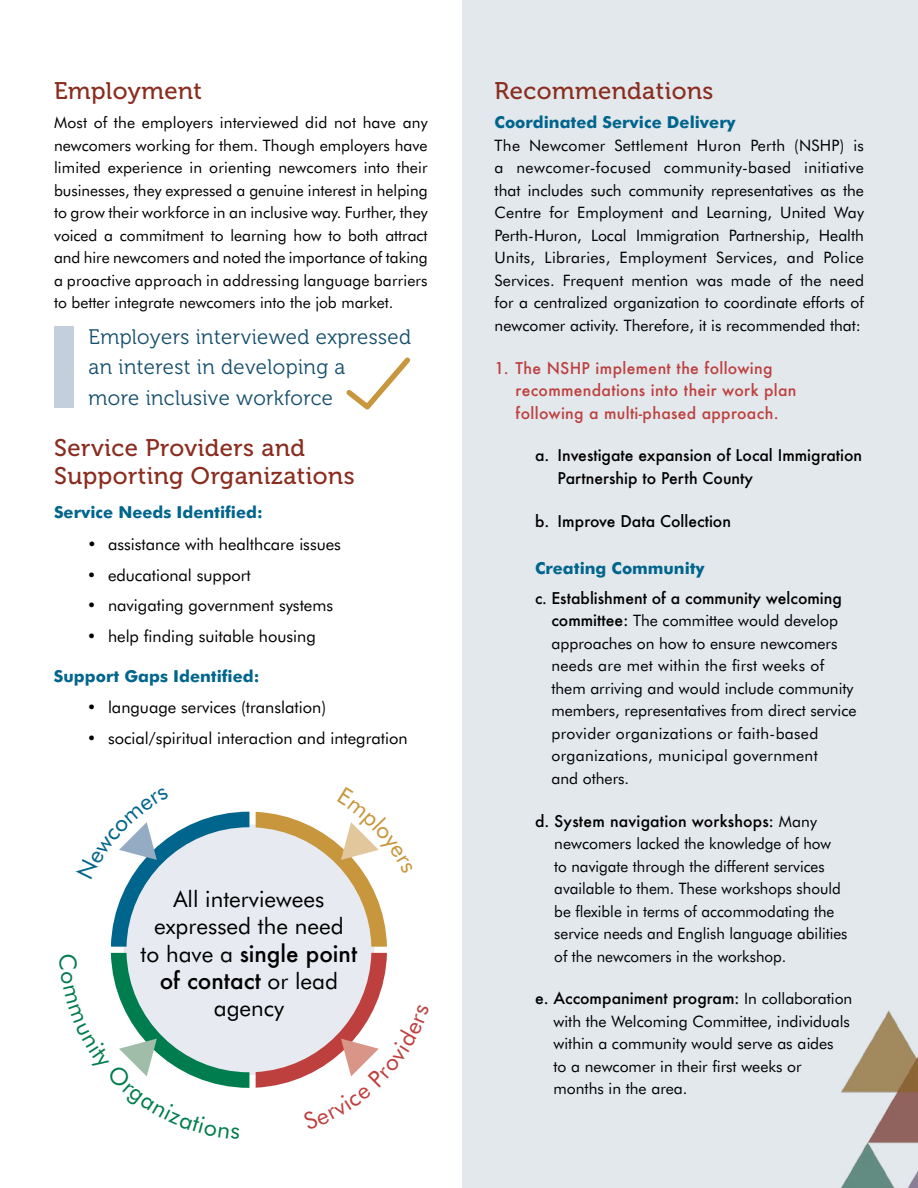
<style>
.page{position:relative;width:918px;height:1188px;background:#fff}
.page>*{position:absolute;margin:0;border:0;box-sizing:border-box;transform-origin:0 0}
.t1{font:24px/28.5px "Museo 500";letter-spacing:.02em;color:#8a2d1f}
.t2{font:22.65px/27.2px "Futura BT";color:#000;text-align:center}
.t3{font:21px/30px "Museo 300";letter-spacing:.02em;color:#134d6b}
.t4{font:16.5px "Futura BT";color:#000}
.t5{font:700 16.5px "Futura BT";color:#00658c}
.t6{font:15.75px/22.5px "Futura BT";color:#000}
.t7{font:500 15.75px/22.5px "Futura";letter-spacing:.02em;color:#bd403e}
.t8{font:500 15.75px/22.5px "Futura";color:#000}
.s1{font-family:"Futura";font-weight:500}
</style>
<div class="page">
<div style="left:462px;top:0;width:456px;height:1188px;background:#e3e8ed"></div>
<div style="left:54px;top:326px;width:19px;height:82px;background:#c4cfdc"></div>
<div style="left:123px;top:824px;width:251px;height:251px;background:#e7ebf1;border-radius:50%"></div>
<svg style="left:346px;top:357px;width:65px;height:53px"></svg>
<svg style="left:110px;top:811px;width:139px;height:136px"></svg>
<svg style="left:256px;top:811px;width:131px;height:136px"></svg>
<svg style="left:256px;top:953px;width:131px;height:135px"></svg>
<svg style="left:110px;top:953px;width:139px;height:135px"></svg>
<p class="t1" style="left:54px;top:77px;width:150px">Employment</p>
<p class="t6" style="left:54px;top:111px;width:375px;text-align:justify">Most of the employers interviewed did not have any newcomers working for them. Though employers have limited experience in orienting newcomers into their businesses, they expressed a genuine interest in helping to grow their workforce in an inclusive way. Further, they voiced a commitment to learning how to both attract and hire newcomers and noted the importance of taking a proactive approach in addressing language barriers to better integrate newcomers into the job market.</p>
<p class="t3" style="left:89px;top:323px;width:324px">Employers interviewed expressed an interest in developing a<br>more inclusive workforce</p>
<p class="t1" style="left:54px;top:434px;width:302px">Service Providers and<br>Supporting Organizations</p>
<p class="t5" style="left:54px;top:502px;width:210px">Service Needs Identified:</p>
<p class="t4" style="left:87px;top:534px;width:255px">• assistance with healthcare issues</p>
<p class="t4" style="left:87px;top:565px;width:165px">• educational support</p>
<p class="t4" style="left:87px;top:595px;width:248px">• navigating government systems</p>
<p class="t4" style="left:87px;top:626px;width:230px">• help finding suitable housing</p>
<p class="t5" style="left:54px;top:666px;width:207px">Support Gaps Identified:</p>
<p class="t4" style="left:87px;top:697px;width:241px">• language services (translation)</p>
<p class="t4" style="left:87px;top:728px;width:322px">• social/spiritual interaction and integration</p>
<p class="t2" style="left:141px;top:885px;width:218px">All interviewees expressed the need<br>to have a <span class="s1">single point of contact</span> or lead agency</p>
<p class="t1" style="left:495px;top:77px;width:220px">Recommendations</p>
<p class="t5" style="left:495px;top:112px;width:242px">Coordinated Service Delivery</p>
<p class="t6" style="left:495px;top:134px;width:371px;text-align:justify">The Newcomer Settlement Huron Perth (NSHP) is a newcomer-focused community-based initiative that includes such community representatives as the Centre for Employment and Learning, United Way Perth-Huron, Local Immigration Partnership, Health Units, Libraries, Employment Services, and Police Services. Frequent mention was made of the need for a centralized organization to coordinate efforts of newcomer activity. Therefore, it is recommended that:</p>
<p class="t7" style="left:516px;top:356px;width:282px;text-indent:-21px">1. The NSHP implement the following recommendations into their work plan following a multi-phased approach.</p>
<p class="t8" style="left:558px;top:444px;width:306px;text-indent:-23px">a. Investigate expansion of Local Immigration<br>Partnership to Perth County</p>
<p class="t8" style="left:535px;top:509px;width:197px">b. Improve Data Collection</p>
<p class="t5" style="left:535px;top:558px;width:171px">Creating Community</p>
<p class="t6" style="left:551px;top:587px;width:307px;text-indent:-16px"><span class="s1">c. Establishment of a community welcoming committee:</span> The committee would develop approaches on how to ensure newcomers needs are met within the first weeks of them arriving and would include community members, representatives from direct service provider organizations or faith-based organizations, municipal government<br>and others.</p>
<p class="t6" style="left:554px;top:810px;width:295px;text-indent:-19px"><span class="s1">d. System navigation workshops:</span> Many newcomers lacked the knowledge of how to navigate through the different services available to them. These workshops should be flexible in terms of accommodating the service needs and English language abilities of the newcomers in the workshop.</p>
<p class="t6" style="left:554px;top:987px;width:300px;text-indent:-18px"><span class="s1">e. Accompaniment program:</span> In collaboration with the Welcoming Committee, individuals within a community would serve as aides<br>to a newcomer in their first weeks or months in the area.</p>
</div>
